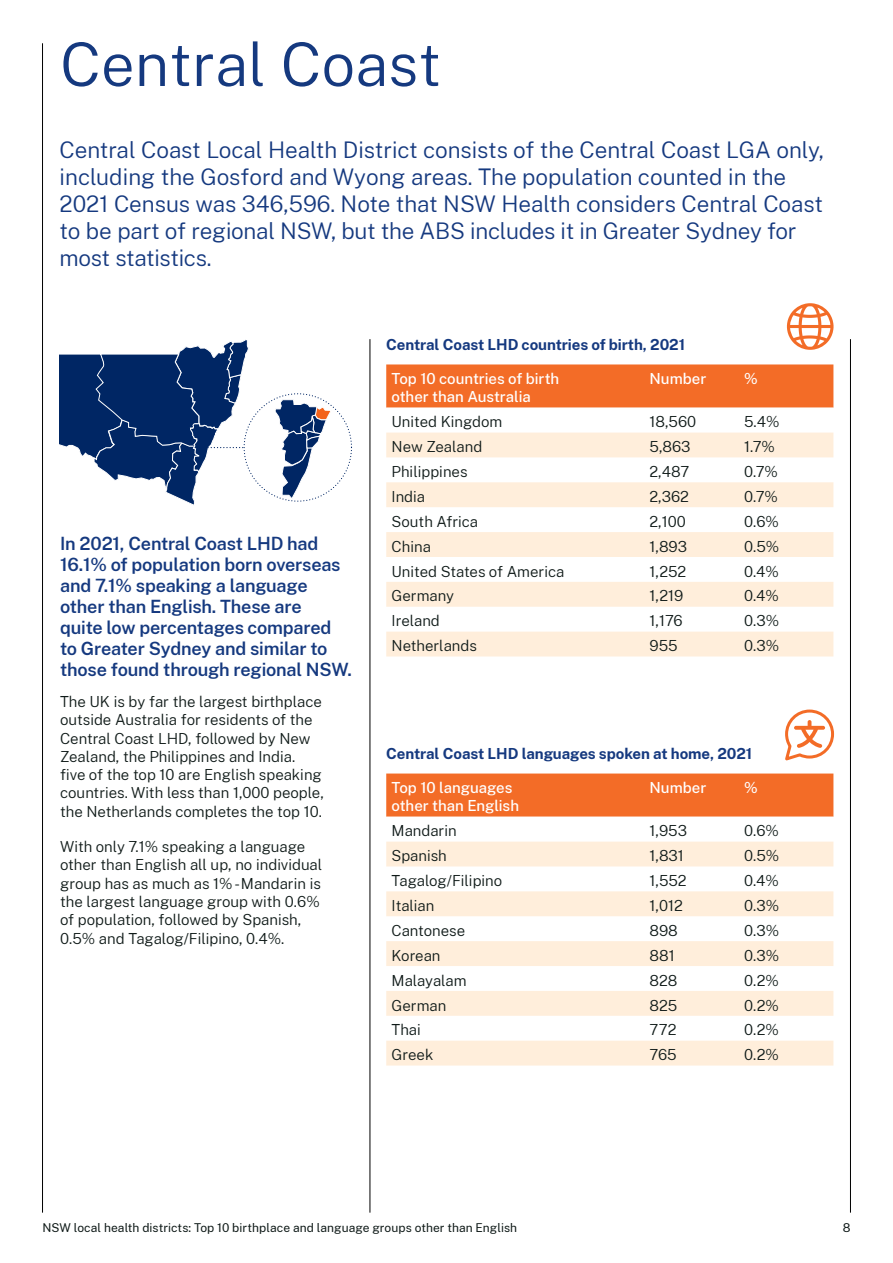
<style>
.page{position:relative;width:893px;height:1263px;background:#fff}
.page>*{position:absolute;margin:0;border:0;box-sizing:border-box;transform-origin:0 0}
.t1{font:300 60px "Public Sans";color:#15397f}
.t2{font:300 22.5px/27px "Public Sans";letter-spacing:-.005em;color:#15397f}
.t3{font:600 18px/21px "Public Sans";letter-spacing:-.01em;color:#15397f}
.t4{font:300 15px/18.3px "Public Sans";color:#0f1a18}
.t5{font:500 15px/18.3px "Public Sans";color:#fff}
.t6{font:700 15px "Public Sans";letter-spacing:-.005em;color:#15397f}
.t7{font:12px "Public Sans";letter-spacing:.005em;color:#0f1a18}
</style>
<div class="page">
<hr style="left:0;top:0;width:1px;height:1263px;background:#ffeedb">
<hr style="left:850px;top:339px;width:1px;height:873px;background:#000">
<hr style="left:370px;top:339px;width:1px;height:873px;background:#000">
<hr style="left:42px;top:43px;width:1px;height:1169px;background:#000">
<svg style="left:787px;top:303px;width:46px;height:47px"></svg>
<svg style="left:785px;top:709px;width:50px;height:52px"></svg>
<svg style="left:275px;top:399px;width:57px;height:101px"></svg>
<svg style="left:59px;top:339px;width:191px;height:166px"></svg>
<div style="left:386px;top:364px;width:447px;height:44px;background:#f36c27"></div>
<svg style="left:386px;top:432px;width:447px;height:1px"></svg>
<svg style="left:386px;top:433px;width:447px;height:223px;fill:#ffeedb"></svg>
<div style="left:386px;top:773px;width:447px;height:44px;background:#f36c27"></div>
<svg style="left:386px;top:841px;width:447px;height:1px"></svg>
<svg style="left:386px;top:842px;width:447px;height:223px;fill:#ffeedb"></svg>
<h1 class="t1" style="left:60px;top:23px;width:382px">Central Coast</h1>
<p class="t2" style="left:60px;top:135px;width:766px">Central Coast Local Health District consists of the Central Coast LGA only, including the Gosford and Wyong areas. The population counted in the 2021 Census was 346,596. Note that NSW Health considers Central Coast to be part of regional NSW, but the ABS includes it in Greater Sydney for most statistics.</p>
<p class="t3" style="left:60px;top:532px;width:293px">In 2021, Central Coast LHD had<br>16.1% of population born overseas and 7.1% speaking a language other than English. These are<br>quite low percentages compared to Greater Sydney and similar to those found through regional NSW.</p>
<p class="t4" style="left:60px;top:692px;width:265px">The UK is by far the largest birthplace outside Australia for residents of the Central Coast LHD, followed by New Zealand, the Philippines and India. five of the top 10 are English speaking countries. With less than 1,000 people, the Netherlands completes the top 10.</p>
<p class="t4" style="left:60px;top:837px;width:264px">With only 7.1% speaking a language other than English all up, no individual group has as much as 1% -Mandarin is the largest language group with 0.6% of population, followed by Spanish, 0.5% and Tagalog/Filipino, 0.4%.</p>
<p class="t6" style="left:386px;top:333px;width:300px">Central Coast LHD countries of birth, 2021</p>
<p class="t5" style="left:392px;top:369px;width:169px">Top 10 countries of birth other than Australia</p>
<p class="t5" style="left:649px;top:369px;width:58px">Number</p>
<p class="t5" style="left:744px;top:369px;width:15px">%</p>
<p class="t4" style="left:392px;top:412px;width:112px">United Kingdom</p>
<p class="t4" style="left:649px;top:412px;width:48px">18,560</p>
<p class="t4" style="left:744px;top:412px;width:37px">5.4%</p>
<p class="t4" style="left:392px;top:437px;width:92px">New Zealand</p>
<p class="t4" style="left:649px;top:437px;width:42px">5,863</p>
<p class="t4" style="left:744px;top:437px;width:32px">1.7%</p>
<p class="t4" style="left:392px;top:462px;width:77px">Philippines</p>
<p class="t4" style="left:649px;top:462px;width:41px">2,487</p>
<p class="t4" style="left:744px;top:462px;width:35px">0.7%</p>
<p class="t4" style="left:392px;top:487px;width:35px">India</p>
<p class="t4" style="left:649px;top:487px;width:41px">2,362</p>
<p class="t4" style="left:744px;top:487px;width:35px">0.7%</p>
<p class="t4" style="left:392px;top:511px;width:88px">South Africa</p>
<p class="t4" style="left:649px;top:511px;width:38px">2,100</p>
<p class="t4" style="left:744px;top:511px;width:36px">0.6%</p>
<p class="t4" style="left:392px;top:536px;width:41px">China</p>
<p class="t4" style="left:649px;top:536px;width:39px">1,893</p>
<p class="t4" style="left:744px;top:536px;width:37px">0.5%</p>
<p class="t4" style="left:392px;top:561px;width:174px">United States of America</p>
<p class="t4" style="left:649px;top:561px;width:38px">1,252</p>
<p class="t4" style="left:744px;top:561px;width:36px">0.4%</p>
<p class="t4" style="left:392px;top:586px;width:64px">Germany</p>
<p class="t4" style="left:649px;top:586px;width:35px">1,219</p>
<p class="t4" style="left:744px;top:586px;width:36px">0.4%</p>
<p class="t4" style="left:392px;top:611px;width:50px">Ireland</p>
<p class="t4" style="left:649px;top:611px;width:35px">1,176</p>
<p class="t4" style="left:744px;top:611px;width:36px">0.3%</p>
<p class="t4" style="left:392px;top:636px;width:87px">Netherlands</p>
<p class="t4" style="left:649px;top:636px;width:30px">955</p>
<p class="t4" style="left:744px;top:636px;width:36px">0.3%</p>
<p class="t6" style="left:386px;top:742px;width:368px">Central Coast LHD languages spoken at home, 2021</p>
<p class="t5" style="left:392px;top:778px;width:129px">Top 10 languages other than English</p>
<p class="t5" style="left:649px;top:778px;width:58px">Number</p>
<p class="t5" style="left:744px;top:778px;width:15px">%</p>
<p class="t4" style="left:392px;top:821px;width:67px">Mandarin</p>
<p class="t4" style="left:649px;top:821px;width:39px">1,953</p>
<p class="t4" style="left:744px;top:821px;width:36px">0.6%</p>
<p class="t4" style="left:392px;top:846px;width:57px">Spanish</p>
<p class="t4" style="left:649px;top:846px;width:36px">1,831</p>
<p class="t4" style="left:744px;top:846px;width:37px">0.5%</p>
<p class="t4" style="left:392px;top:871px;width:112px">Tagalog/Filipino</p>
<p class="t4" style="left:649px;top:871px;width:39px">1,552</p>
<p class="t4" style="left:744px;top:871px;width:36px">0.4%</p>
<p class="t4" style="left:392px;top:896px;width:44px">Italian</p>
<p class="t4" style="left:649px;top:896px;width:35px">1,012</p>
<p class="t4" style="left:744px;top:896px;width:36px">0.3%</p>
<p class="t4" style="left:392px;top:920px;width:75px">Cantonese</p>
<p class="t4" style="left:649px;top:920px;width:30px">898</p>
<p class="t4" style="left:744px;top:920px;width:36px">0.3%</p>
<p class="t4" style="left:392px;top:945px;width:50px">Korean</p>
<p class="t4" style="left:649px;top:945px;width:27px">881</p>
<p class="t4" style="left:744px;top:945px;width:36px">0.3%</p>
<p class="t4" style="left:392px;top:970px;width:77px">Malayalam</p>
<p class="t4" style="left:649px;top:970px;width:30px">828</p>
<p class="t4" style="left:744px;top:970px;width:36px">0.2%</p>
<p class="t4" style="left:392px;top:995px;width:56px">German</p>
<p class="t4" style="left:649px;top:995px;width:29px">825</p>
<p class="t4" style="left:744px;top:995px;width:36px">0.2%</p>
<p class="t4" style="left:392px;top:1020px;width:31px">Thai</p>
<p class="t4" style="left:649px;top:1020px;width:28px">772</p>
<p class="t4" style="left:744px;top:1020px;width:36px">0.2%</p>
<p class="t4" style="left:392px;top:1045px;width:43px">Greek</p>
<p class="t4" style="left:649px;top:1045px;width:29px">765</p>
<p class="t4" style="left:744px;top:1045px;width:36px">0.2%</p>
<p class="t7" style="left:43px;top:1219px;width:476px">NSW local health districts: Top 10 birthplace and language groups other than English</p>
<p class="t7" style="left:843px;top:1219px;width:9px">8</p>
</div>
